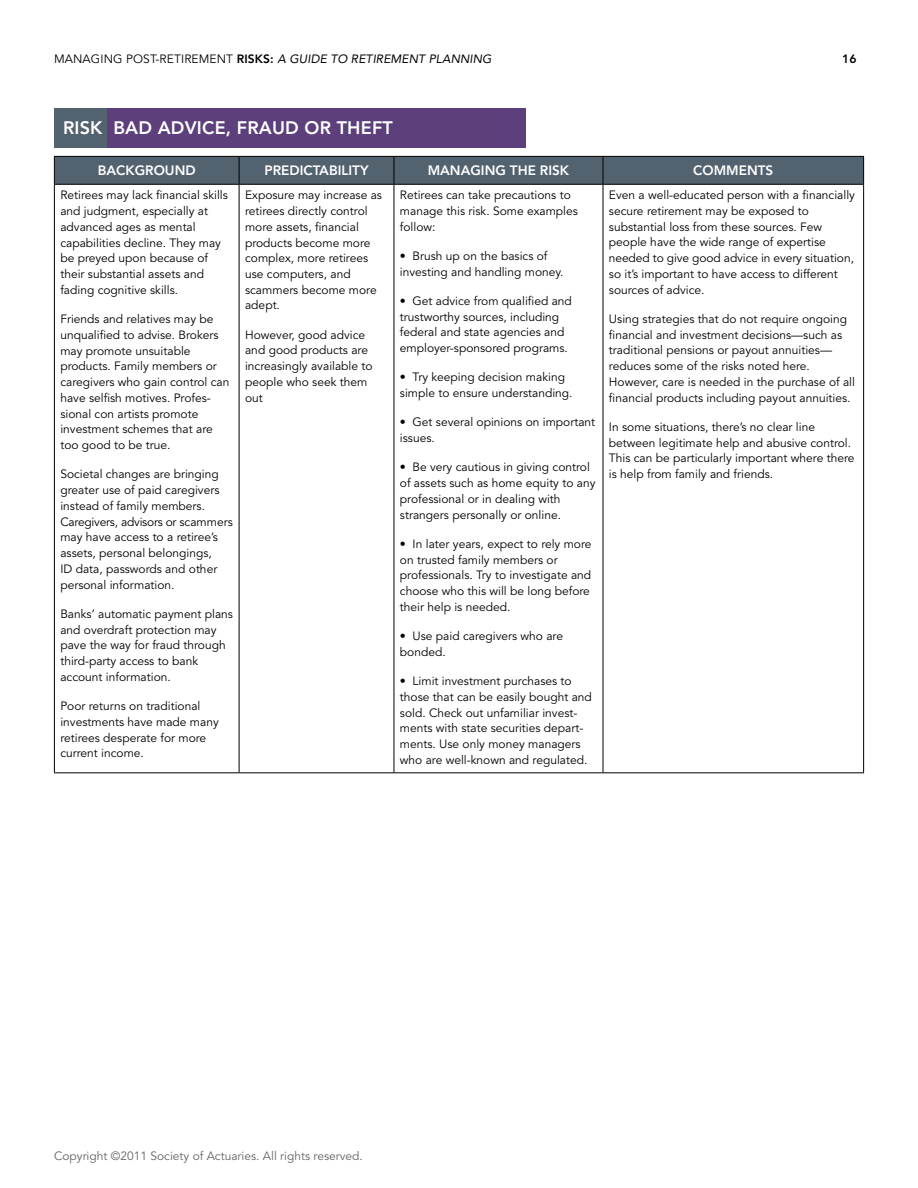
<style>
.page{position:relative;width:918px;height:1188px;background:#fff}
.page>*{position:absolute;margin:0;border:0;box-sizing:border-box;transform-origin:0 0}
.t1{font:800 18px "Avenir";letter-spacing:.01em;color:#fff}
.t2{font:800 13.5px "Avenir";color:#fff}
.t3{font:12px/15.8px "Avenir";color:#000}
.t4{font:italic 12px "Avenir";letter-spacing:.01em;color:#000}
.t5{font:12px "Avenir";color:#636466}
.t6{font:800 12px "Avenir";color:#000}
.s1{font-style:normal}
.s2{font-weight:800;font-style:normal}
</style>
<div class="page">
<hr style="left:54px;top:184px;width:185px;height:1px;background:#000">
<hr style="left:239px;top:184px;width:155px;height:1px;background:#000">
<hr style="left:394px;top:184px;width:209px;height:1px;background:#000">
<hr style="left:603px;top:184px;width:261px;height:1px;background:#000">
<svg style="left:54px;top:156px;width:810px;height:28px;background:#4f5d69"></svg>
<hr style="left:54px;top:185px;width:1px;height:587px;background:#000">
<hr style="left:239px;top:185px;width:1px;height:587px;background:#000">
<hr style="left:394px;top:185px;width:1px;height:587px;background:#000">
<hr style="left:603px;top:185px;width:1px;height:587px;background:#000">
<hr style="left:863px;top:185px;width:1px;height:587px;background:#000">
<hr style="left:54px;top:772px;width:185px;height:1px;background:#000">
<hr style="left:239px;top:772px;width:155px;height:1px;background:#000">
<hr style="left:394px;top:772px;width:209px;height:1px;background:#000">
<hr style="left:603px;top:772px;width:261px;height:1px;background:#000">
<div style="left:54px;top:108px;width:471px;height:39px;background:#5c3f7b"></div>
<div style="left:54px;top:108px;width:52px;height:39px;background:#53626f"></div>
<p class="t4" style="left:54px;top:52px;width:439px"><span class="s1">MANAGING POST-RETIREMENT</span> <span class="s2">RISKS:</span> A GUIDE TO RETIREMENT PLANNING</p>
<p class="t6" style="left:842px;top:52px;width:16px">16</p>
<h1 class="t1" style="left:63px;top:117px;width:120px">RISK BAD ADVICE</h1>
<h1 class="t1" style="left:226px;top:117px;width:35px">, FRAUD</h1>
<h1 class="t1" style="left:305px;top:117px;width:55px">OR THEFT</h1>
<p class="t2" style="left:98px;top:163px;width:99px">BACKGROUND</p>
<p class="t2" style="left:265px;top:163px;width:106px">PREDICTABILITY</p>
<p class="t2" style="left:428px;top:163px;width:143px">MANAGING THE RISK</p>
<p class="t2" style="left:693px;top:163px;width:81px">COMMENTS</p>
<p class="t3" style="left:60px;top:188px;width:169px">Retirees may lack financial skills and judgment, especially at advanced ages as mental capabilities decline. They may be preyed upon because of their substantial assets and fading cognitive skills.</p>
<p class="t3" style="left:60px;top:311px;width:171px">Friends and relatives may be unqualified to advise. Brokers may promote unsuitable products. Family members or caregivers who gain control can have selfish motives. Profes&shy;sional con artists promote investment schemes that are too good to be true.</p>
<p class="t3" style="left:60px;top:467px;width:174px">Societal changes are bringing greater use of paid caregivers instead of family members.<br>Caregivers, advisors or scammers may have access to a retiree’s assets, personal belongings,<br>ID data, passwords and other personal information.</p>
<p class="t3" style="left:60px;top:606px;width:174px">Banks’ automatic payment plans and overdraft protection may pave the way for fraud through third-party access to bank account information.</p>
<p class="t3" style="left:60px;top:698px;width:160px">Poor returns on traditional investments have made many retirees desperate for more current income.</p>
<p class="t3" style="left:609px;top:187px;width:248px">Even a well-educated person with a financially secure retirement may be exposed to substantial loss from these sources. Few people have the wide range of expertise needed to give good advice in every situation, so it’s important to have access to different sources of advice.</p>
<p class="t3" style="left:609px;top:311px;width:248px">Using strategies that do not require ongoing financial and investment decisions—such as traditional pensions or payout annuities— reduces some of the risks noted here.<br>However, care is needed in the purchase of all financial products including payout annuities.</p>
<p class="t3" style="left:609px;top:419px;width:247px">In some situations, there’s no clear line between legitimate help and abusive control.<br>This can be particularly important where there is help from family and friends.</p>
<p class="t3" style="left:400px;top:188px;width:180px">Retirees can take precautions to manage this risk. Some examples follow:</p>
<p class="t3" style="left:400px;top:248px;width:165px">• Brush up on the basics of investing and handling money.</p>
<p class="t3" style="left:400px;top:293px;width:174px">• Get advice from qualified and trustworthy sources, including federal and state agencies and employer-sponsored programs.</p>
<p class="t3" style="left:400px;top:370px;width:174px">• Try keeping decision making simple to ensure understanding.</p>
<p class="t3" style="left:400px;top:415px;width:197px">• Get several opinions on important issues.</p>
<p class="t3" style="left:400px;top:460px;width:197px">• Be very cautious in giving control of assets such as home equity to any professional or in dealing with strangers personally or online.</p>
<p class="t3" style="left:400px;top:536px;width:193px">• In later years, expect to rely more on trusted family members or professionals. Try to investigate and choose who this will be long before their help is needed.</p>
<p class="t3" style="left:400px;top:629px;width:165px">• Use paid caregivers who are bonded.</p>
<p class="t3" style="left:400px;top:674px;width:194px">• Limit investment purchases to those that can be easily bought and sold. Check out unfamiliar invest&shy;ments with state securities depart&shy;ments. Use only money managers who are well-known and regulated.</p>
<p class="t3" style="left:245px;top:188px;width:138px">Exposure may increase as retirees directly control more assets, financial products become more complex, more retirees use computers, and scammers become more adept.</p>
<p class="t3" style="left:245px;top:327px;width:129px">However, good advice and good products are increasingly available to people who seek them out</p>
<p class="t5" style="left:54px;top:1149px;width:310px">Copyright ©2011 Society of Actuaries. All rights reserved.</p>
</div>
